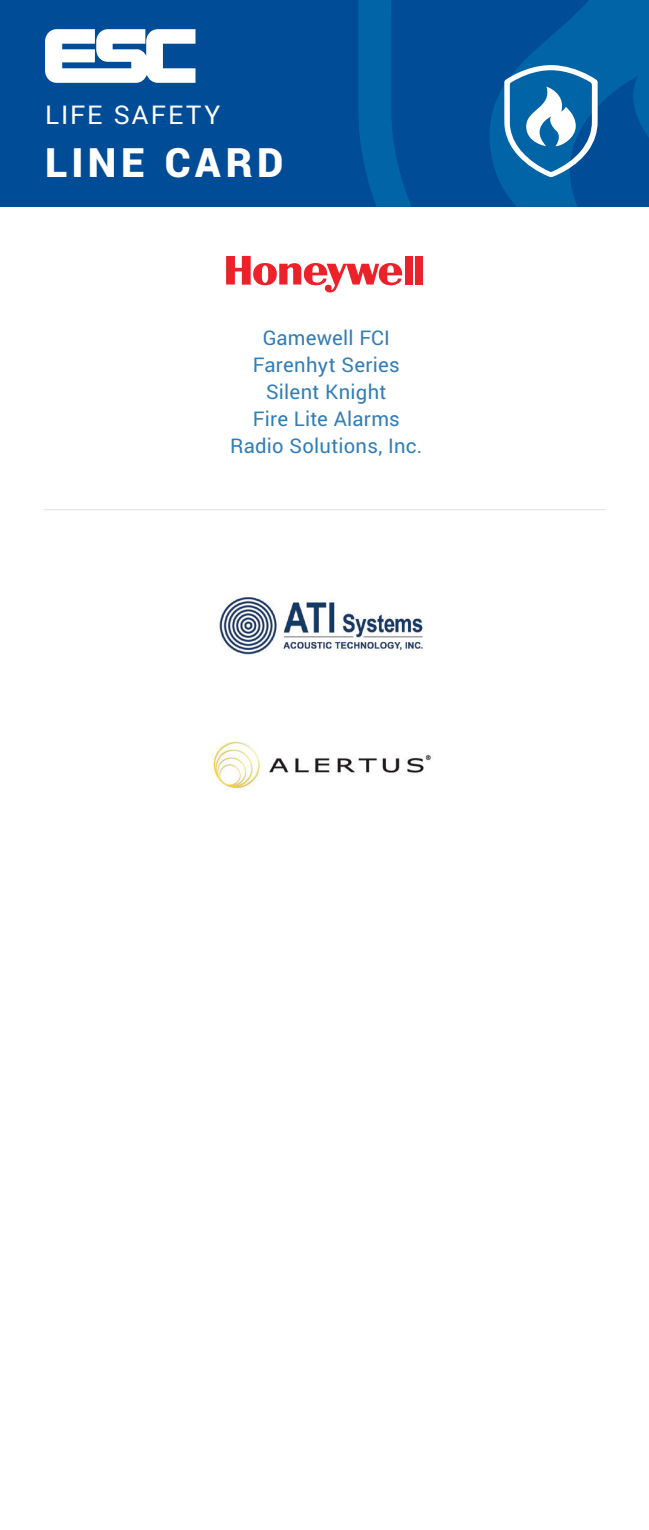
<style>
.page{position:relative;width:649px;height:1530px;background:#fff}
.page>*{position:absolute;margin:0;border:0;box-sizing:border-box;transform-origin:0 0}
.t1{font:900 45px "Yantramanav";letter-spacing:.1em;color:#fff}
.t2{font:28.75px "Yantramanav";letter-spacing:.07em;color:#fff}
.t3{font:22.5px/27px "Yantramanav";letter-spacing:.01em;color:#317db6;text-align:center}
</style>
<div class="page">
<div style="left:0;top:0;width:648px;height:206px;background:#004c97"></div>
<svg style="left:358px;top:0;width:53px;height:206px;fill:#0064a7"></svg>
<svg style="left:45px;top:29px;width:150px;height:54px"></svg>
<svg style="left:226px;top:256px;width:176px;height:37px"></svg>
<div style="left:404px;top:256px;width:8px;height:29px;background:#ed2129"></div>
<div style="left:414px;top:256px;width:8px;height:29px;background:#ed2129"></div>
<hr style="left:43px;top:509px;width:562px;height:1px;background:#e6e7e9">
<img style="left:219px;top:597px;width:204px;height:58px">
<img style="left:213px;top:741px;width:218px;height:48px">
<svg style="left:490px;top:0;width:158px;height:206px"></svg>
<p class="t2" style="left:45px;top:97px;width:176px">LIFE SAFETY</p>
<p class="t1" style="left:45px;top:134px;width:240px">LINE CARD</p>
<p class="t3" style="left:230px;top:325px;width:193px">Gamewell FCI<br>Farenhyt Series<br>Silent Knight<br>Fire Lite Alarms<br>Radio Solutions, Inc.</p>
</div>
